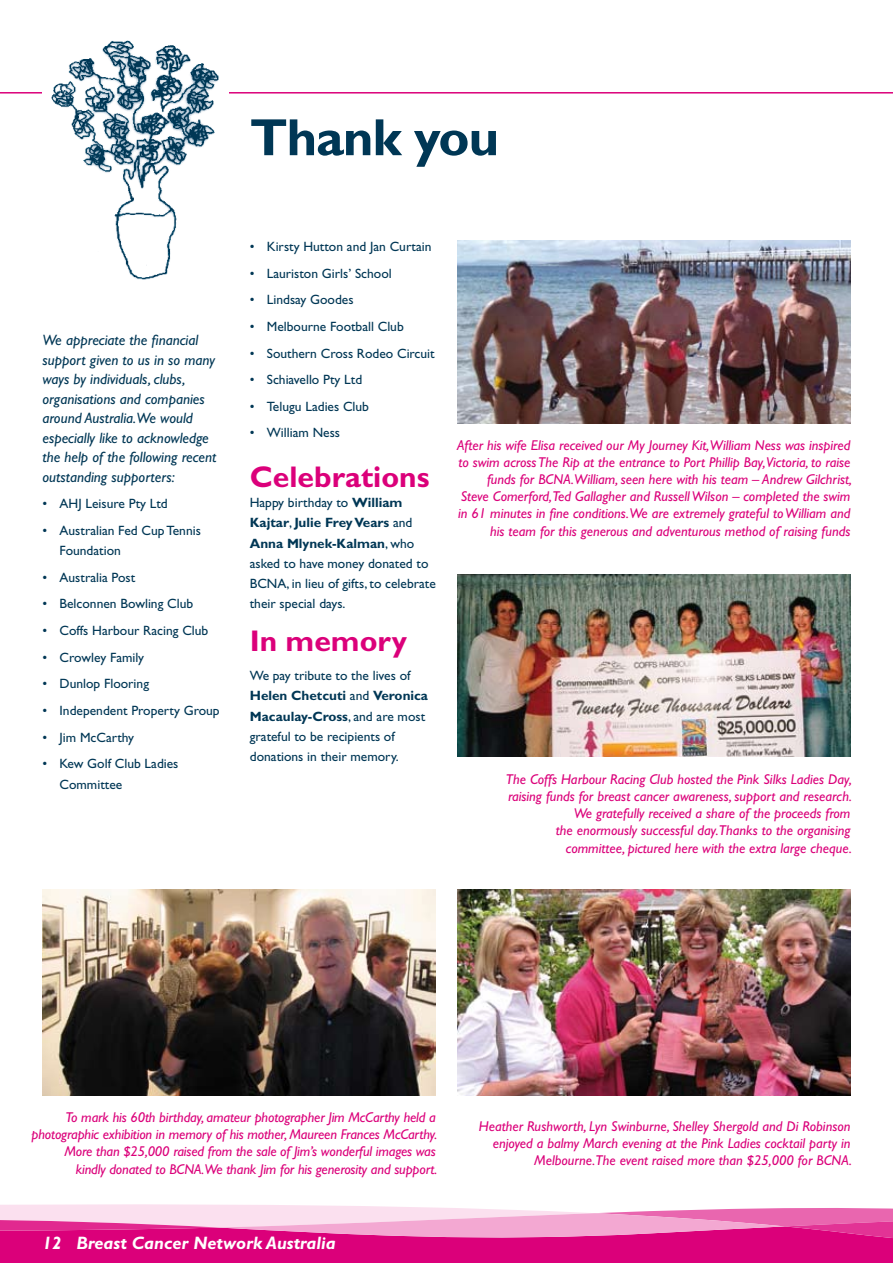
<style>
.page{position:relative;width:893px;height:1263px;background:#fff}
.page>*{position:absolute;margin:0;border:0;box-sizing:border-box;transform-origin:0 0}
.t1{font:700 52.5px "Gill Sans";letter-spacing:-.02em;color:#003755}
.t2{font:700 30px "Gill Sans";color:#db007a}
.t3{font:italic 700 18px "Gill Sans";color:#fff}
.t4{font:italic 15px/19.5px "Gill Sans";color:#003755}
.t5{font:italic 14.25px/17.1px "Gill Sans";color:#db007a;text-align:right}
.t6{font:13.5px/20.2px "Gill Sans";color:#003755}
.s1{font-weight:700}
</style>
<div class="page">
<hr style="left:0;top:92px;width:893px;height:2px;background:#db007a">
<svg style="left:0;top:1204px;width:893px;height:59px;background:#e756a7"></svg>
<img style="left:43px;top:40px;width:186px;height:240px">
<img style="left:457px;top:241px;width:393px;height:182px">
<img style="left:457px;top:889px;width:393px;height:206px">
<img style="left:43px;top:889px;width:393px;height:207px">
<img style="left:457px;top:574px;width:393px;height:182px">
<p class="t4" style="left:43px;top:330px;width:175px">We appreciate the financial support given to us in so many ways by individuals, clubs, organisations and companies around Australia.We would especially like to acknowledge the help of the following recent outstanding supporters:</p>
<p class="t6" style="left:43px;top:494px;width:127px">• AHJ Leisure Pty Ltd</p>
<p class="t6" style="left:60px;top:520px;width:143px;text-indent:-17px">• Australian Fed Cup Tennis<br>Foundation</p>
<p class="t6" style="left:43px;top:567px;width:94px">• Australia Post</p>
<p class="t6" style="left:43px;top:594px;width:152px">• Belconnen Bowling Club</p>
<p class="t6" style="left:43px;top:620px;width:167px">• Coffs Harbour Racing Club</p>
<p class="t6" style="left:43px;top:647px;width:103px">• Crowley Family</p>
<p class="t6" style="left:43px;top:674px;width:108px">• Dunlop Flooring</p>
<p class="t6" style="left:43px;top:700px;width:179px">• Independent Property Group</p>
<p class="t6" style="left:43px;top:727px;width:93px">• Jim McCarthy</p>
<p class="t6" style="left:60px;top:753px;width:120px;text-indent:-17px">• Kew Golf Club Ladies<br>Committee</p>
<h1 class="t1" style="left:250px;top:106px;width:251px">Thank you</h1>
<p class="t6" style="left:250px;top:236px;width:183px">• Kirsty Hutton and Jan Curtain</p>
<p class="t6" style="left:250px;top:263px;width:143px">• Lauriston Girls’ School</p>
<p class="t6" style="left:250px;top:289px;width:105px">• Lindsay Goodes</p>
<p class="t6" style="left:250px;top:316px;width:155px">• Melbourne Football Club</p>
<p class="t6" style="left:250px;top:343px;width:186px">• Southern Cross Rodeo Circuit</p>
<p class="t6" style="left:250px;top:369px;width:114px">• Schiavello Pty Ltd</p>
<p class="t6" style="left:250px;top:396px;width:121px">• Telugu Ladies Club</p>
<p class="t6" style="left:250px;top:423px;width:92px">• William Ness</p>
<h2 class="t2" style="left:250px;top:459px;width:181px">Celebrations</h2>
<p class="t6" style="left:250px;top:492px;width:188px">Happy birthday to <span class="s1">William<br>Kajtar</span>, <span class="s1">Julie Frey Vears</span> and<br><span class="s1">Anna Mlynek-Kalman</span>, who asked to have money donated to<br>BCNA, in lieu of gifts, to celebrate their special days.</p>
<h2 class="t2" style="left:250px;top:623px;width:159px">In memory</h2>
<p class="t6" style="left:250px;top:665px;width:180px">We pay tribute to the lives of<br><span class="s1">Helen Chetcuti</span> and <span class="s1">Veronica<br>Macaulay-Cross</span>, and are most grateful to be recipients of donations in their memory.</p>
<p class="t5" style="left:457px;top:437px;width:396px">After his wife Elisa received our My Journey Kit,William Ness was inspired to swim across The Rip at the entrance to Port Phillip Bay,Victoria, to raise funds for BCNA.William, seen here with his team – Andrew Gilchrist, Steve Comerford,Ted Gallagher and Russell Wilson – completed the swim in 61 minutes in fine conditions.We are extremely grateful to William and his team for this generous and adventurous method of raising funds</p>
<p class="t5" style="left:506px;top:771px;width:347px">The Coffs Harbour Racing Club hosted the Pink Silks Ladies Day, raising funds for breast cancer awareness, support and research.<br>We gratefully received a share of the proceeds from<br>the enormously successful day.Thanks to the organising committee, pictured here with the extra large cheque.</p>
<p class="t5" style="left:32px;top:1109px;width:407px">To mark his 60th birthday, amateur photographer Jim McCarthy held a photographic exhibition in memory of his mother, Maureen Frances McCarthy.<br>More than $25,000 raised from the sale of Jim’s wonderful images was<br>kindly donated to BCNA.We thank Jim for his generosity and support.</p>
<p class="t5" style="left:479px;top:1117px;width:374px">Heather Rushworth, Lyn Swinburne, Shelley Shergold and Di Robinson enjoyed a balmy March evening at the Pink Ladies cocktail party in<br>Melbourne.The event raised more than $25,000 for BCNA.</p>
<p class="t3" style="left:43px;top:1233px;width:9px">12</p>
<p class="t3" style="left:77px;top:1233px;width:261px">Breast Cancer Network Australia</p>
</div>
